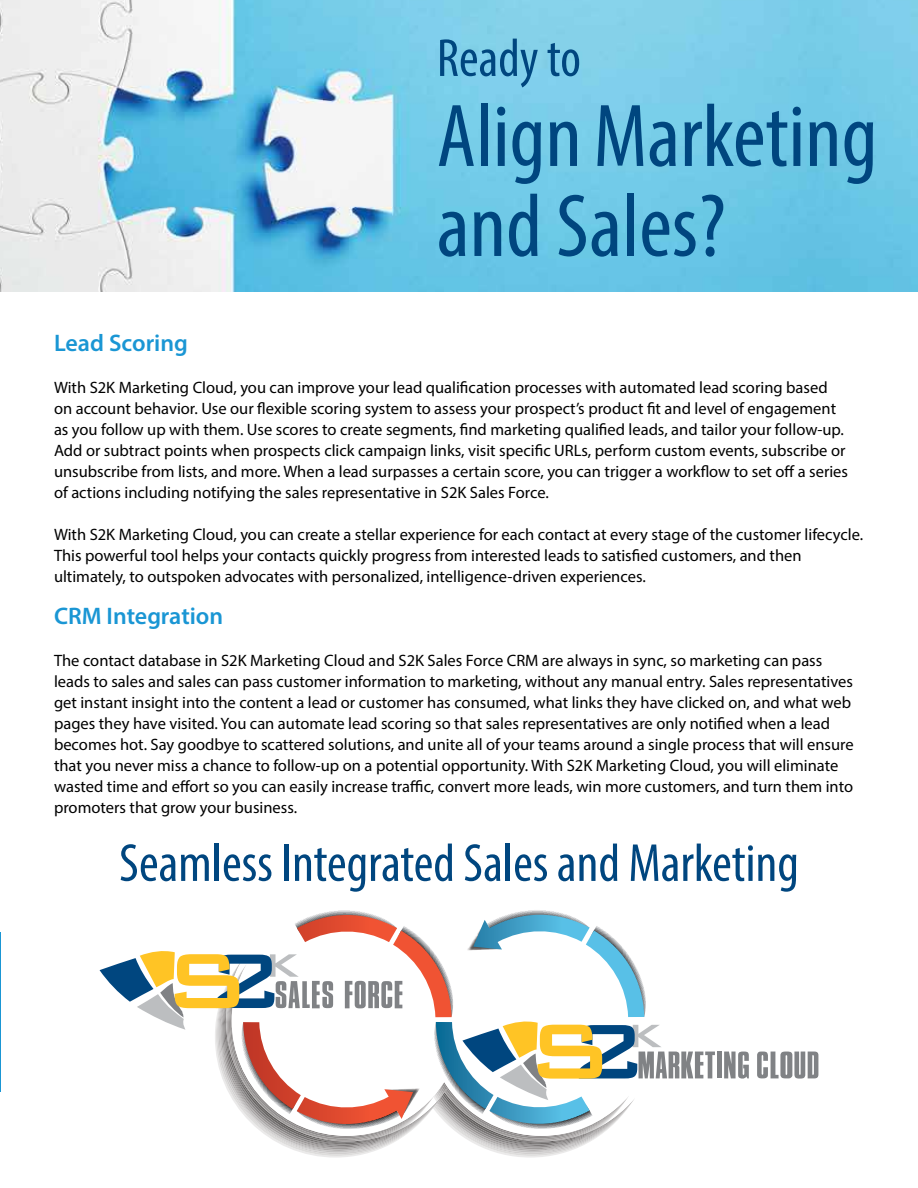
<style>
.page{position:relative;width:918px;height:1188px;background:#fff}
.page>*{position:absolute;margin:0;border:0;box-sizing:border-box;transform-origin:0 0}
.t1{font:condensed 90px/90px "Myriad Pro";color:#00467f}
.t2{font:condensed 54px "Myriad Pro";color:#00467f}
.t3{font:600 24px "Myriad Pro";color:#1a96d4}
.t4{font:16.5px/21px "Myriad Pro";color:#000}
</style>
<div class="page">
<img style="left:0;top:0;width:918px;height:291px">
<div style="left:717px;top:1052px;width:5px;height:26px;background:#808285"></div>
<svg style="left:724px;top:1052px;width:25px;height:27px"></svg>
<svg style="left:757px;top:1052px;width:61px;height:27px"></svg>
<svg style="left:100px;top:910px;width:615px;height:248px"></svg>
<h2 class="t2" style="left:437px;top:25px;width:146px">Ready to</h2>
<h1 class="t1" style="left:437px;top:90px;width:442px">Align Marketing and Sales?</h1>
<h3 class="t3" style="left:54px;top:328px;width:135px">Lead Scoring</h3>
<p class="t4" style="left:54px;top:377px;width:796px">With S2K Marketing Cloud, you can improve your lead qualification processes with automated lead scoring based on account behavior. Use our flexible scoring system to assess your prospect’s product fit and level of engagement as you follow up with them. Use scores to create segments, find marketing qualified leads, and tailor your follow-up.<br>Add or subtract points when prospects click campaign links, visit specific URLs, perform custom events, subscribe or unsubscribe from lists, and more. When a lead surpasses a certain score, you can trigger a workflow to set off a series of actions including notifying the sales representative in S2K Sales Force.</p>
<p class="t4" style="left:54px;top:524px;width:811px">With S2K Marketing Cloud, you can create a stellar experience for each contact at every stage of the customer lifecycle.<br>This powerful tool helps your contacts quickly progress from interested leads to satisfied customers, and then ultimately, to outspoken advocates with personalized, intelligence-driven experiences.</p>
<h3 class="t3" style="left:54px;top:601px;width:171px">CRM Integration</h3>
<p class="t4" style="left:54px;top:650px;width:801px">The contact database in S2K Marketing Cloud and S2K Sales Force CRM are always in sync, so marketing can pass leads to sales and sales can pass customer information to marketing, without any manual entry. Sales representatives get instant insight into the content a lead or customer has consumed, what links they have clicked on, and what web pages they have visited. You can automate lead scoring so that sales representatives are only notified when a lead becomes hot. Say goodbye to scattered solutions, and unite all of your teams around a single process that will ensure that you never miss a chance to follow-up on a potential opportunity. With S2K Marketing Cloud, you will eliminate wasted time and effort so you can easily increase traffic, convert more leads, win more customers, and turn them into promoters that grow your business.</p>
<h2 class="t2" style="left:119px;top:830px;width:681px">Seamless Integrated Sales and Marketing</h2>
</div>
